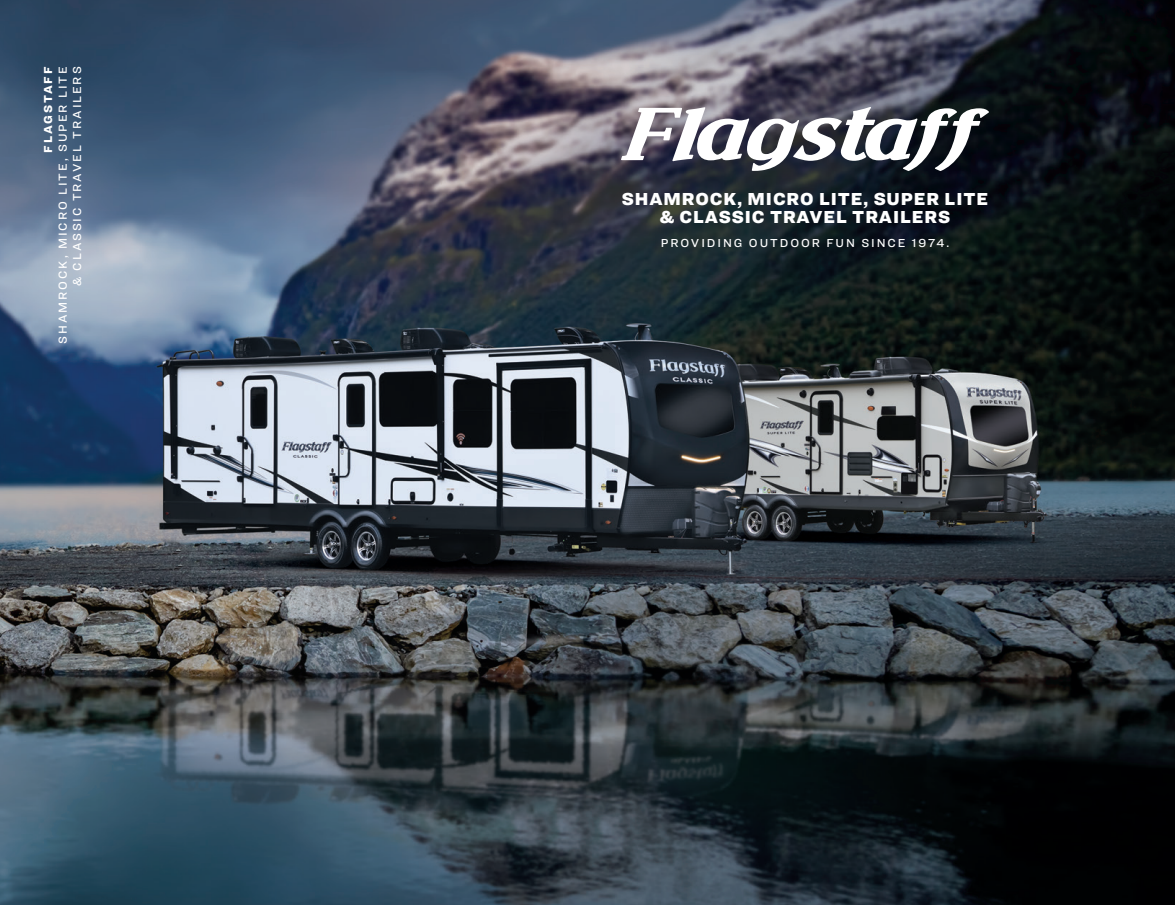
<style>
.page{position:relative;width:1175px;height:905px;background:#fff}
.page>*{position:absolute;margin:0;border:0;box-sizing:border-box;transform-origin:0 0}
.t1{font:900 18px/18px "Ringside";letter-spacing:.05em;color:#fff;text-align:center}
.t2{font:500 12px/14.4px "Ringside";letter-spacing:.16em;color:#fff;text-align:right}
.t3{font:900 12px "Ringside";letter-spacing:.16em;color:#fff}
</style>
<div class="page">
<img style="left:0;top:0;width:1174px;height:904px">
<svg style="left:621px;top:107px;width:368px;height:64px"></svg>
<p class="t3" style="left:39px;top:153px;width:88px;rotate:-90deg">FLAGSTAFF</p>
<p class="t2" style="left:55px;top:344px;width:278px;rotate:-90deg">SHAMROCK, MICRO LITE, SUPER LITE &amp; CLASSIC TRAVEL TRAILERS</p>
<p class="t1" style="left:622px;top:189px;width:368px">SHAMROCK, MICRO LITE, SUPER LITE &amp; CLASSIC TRAVEL TRAILERS</p>
<p class="t2" style="left:661px;top:235px;width:290px">PROVIDING OUTDOOR FUN SINCE 1974.</p>
</div>
